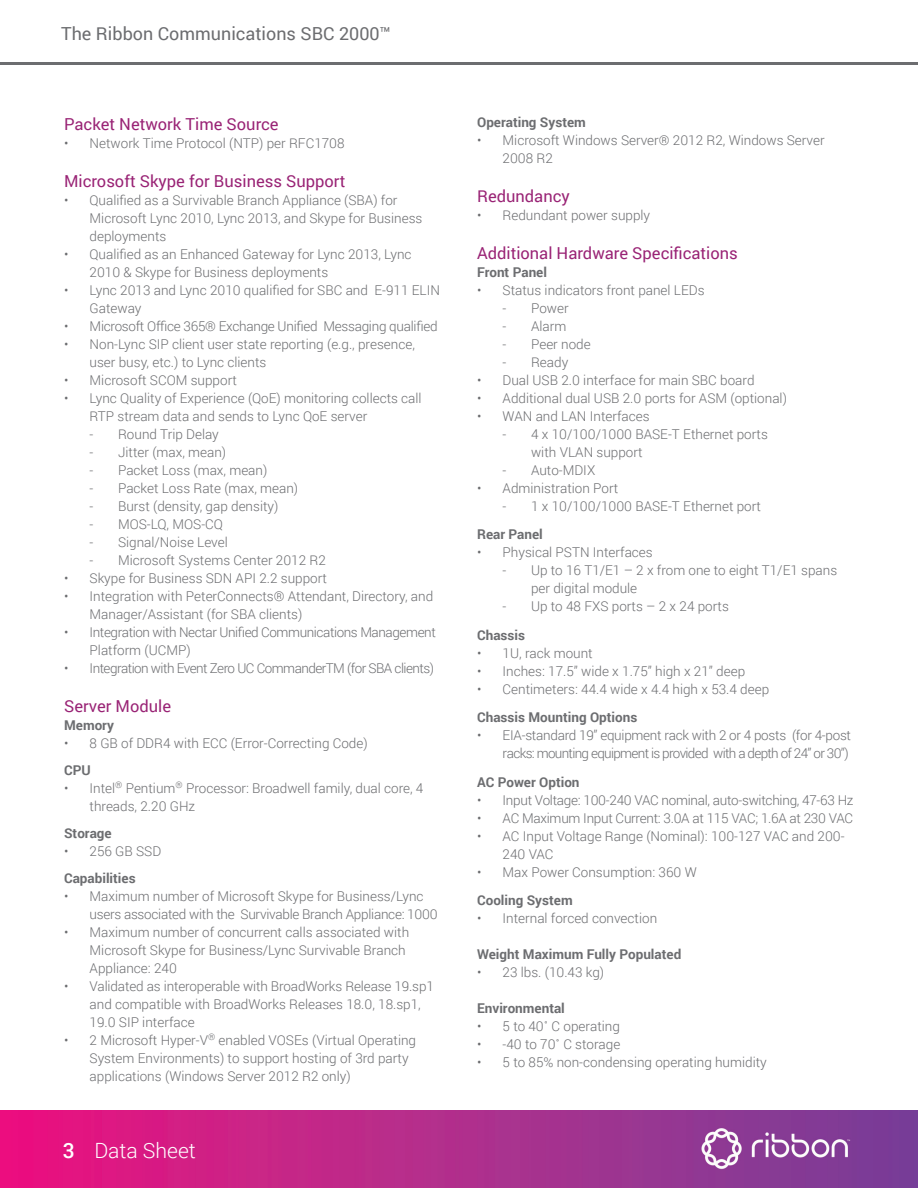
<style>
.page{position:relative;width:918px;height:1188px;background:#fff}
.page>*{position:absolute;margin:0;border:0;box-sizing:border-box;transform-origin:0 0}
.t1{font:300 21px "Roboto";color:#fff}
.t2{font:18px "Roboto";color:#6c6d70}
.t3{font:16.5px "Roboto";color:#992375}
.t4{font:300 13.5px/18px "Roboto";color:#6c6d70}
.t5{font:300 13.5px/18px "Roboto";letter-spacing:-.02em;color:#6c6d70}
.t6{font:700 13.5px "Roboto";color:#6c6d70}
.t7{font:300 13.5px/18px "Roboto";letter-spacing:-.05em;color:#6c6d70;text-align:right}
.t8{font:300 13.5px/18px "Roboto";letter-spacing:-.03em;color:#6c6d70}
.t9{font:300 13.5px "Roboto";letter-spacing:-.04em;color:#6c6d70}
.s1{font-weight:500}
</style>
<div class="page">
<img style="left:0;top:1110px;width:918px;height:78px">
<hr style="left:0;top:63px;width:918px;height:2px;background:#6c6d70">
<h2 class="t2" style="left:61px;top:21px;width:331px">The Ribbon Communications SBC 2000™</h2>
<p class="t3" style="left:64px;top:113px;width:216px">Packet Network Time Source</p>
<p class="t4" style="left:64px;top:134px;width:282px">• Network Time Protocol (NTP) per RFC1708</p>
<p class="t3" style="left:64px;top:170px;width:283px">Microsoft Skype for Business Support</p>
<p class="t4" style="left:90px;top:191px;width:334px;text-indent:-25px">• Qualified as a Survivable Branch Appliance (SBA) for<br>Microsoft Lync 2010, Lync 2013, and Skype for Business deployments</p>
<p class="t4" style="left:90px;top:245px;width:323px;text-indent:-25px">• Qualified as an Enhanced Gateway for Lync 2013, Lync<br>2010 &amp; Skype for Business deployments</p>
<p class="t4" style="left:90px;top:281px;width:352px;text-indent:-25px">• Lync 2013 and Lync 2010 qualified for SBC and E-911 ELIN<br>Gateway</p>
<p class="t5" style="left:64px;top:317px;width:375px">• Microsoft Office 365® Exchange Unified Messaging qualified</p>
<p class="t4" style="left:90px;top:335px;width:327px;text-indent:-25px">• Non-Lync SIP client user state reporting (e.g., presence, user busy, etc.) to Lync clients</p>
<p class="t4" style="left:64px;top:371px;width:174px">• Microsoft SCOM support</p>
<p class="t4" style="left:90px;top:389px;width:334px;text-indent:-25px">• Lync Quality of Experience (QoE) monitoring collects call<br>RTP stream data and sends to Lync QoE server</p>
<p class="t4" style="left:90px;top:425px;width:131px">- Round Trip Delay</p>
<p class="t4" style="left:90px;top:443px;width:138px">- Jitter (max, mean)</p>
<p class="t4" style="left:90px;top:461px;width:179px">- Packet Loss (max, mean)</p>
<p class="t4" style="left:90px;top:479px;width:210px">- Packet Loss Rate (max, mean)</p>
<p class="t4" style="left:90px;top:497px;width:190px">- Burst (density, gap density)</p>
<p class="t4" style="left:90px;top:515px;width:135px">- MOS-LQ, MOS-CQ</p>
<p class="t4" style="left:90px;top:533px;width:140px">- Signal/Noise Level</p>
<p class="t4" style="left:90px;top:551px;width:238px">- Microsoft Systems Center 2012 R2</p>
<p class="t4" style="left:64px;top:569px;width:265px">• Skype for Business SDN API 2.2 support</p>
<p class="t4" style="left:90px;top:587px;width:345px;text-indent:-25px">• Integration with PeterConnects® Attendant, Directory, and<br>Manager/Assistant (for SBA clients)</p>
<p class="t8" style="left:90px;top:623px;width:348px;text-indent:-25px">• Integration with Nectar Unified Communications Management<br>Platform (UCMP)</p>
<p class="t9" style="left:64px;top:659px;width:371px">• Integration with Event Zero UC CommanderTM (for SBA clients)</p>
<p class="t3" style="left:64px;top:695px;width:109px">Server Module</p>
<p class="t6" style="left:64px;top:716px;width:52px">Memory</p>
<p class="t4" style="left:64px;top:734px;width:305px">• 8 GB of DDR4 with ECC (Error-Correcting Code)</p>
<p class="t6" style="left:64px;top:761px;width:28px">CPU</p>
<p class="t4" style="left:90px;top:779px;width:335px;text-indent:-25px">• Intel<sup>®</sup> Pentium<sup>®</sup> Processor: Broadwell family, dual core, 4 threads, 2.20 GHz</p>
<p class="t6" style="left:64px;top:824px;width:49px">Storage</p>
<p class="t4" style="left:64px;top:842px;width:99px">• 256 GB SSD</p>
<p class="t6" style="left:64px;top:869px;width:73px">Capabilities</p>
<p class="t5" style="left:90px;top:887px;width:350px;text-indent:-25px">• Maximum number of Microsoft Skype for Business/Lync users associated with the Survivable Branch Appliance: 1000</p>
<p class="t4" style="left:90px;top:923px;width:321px;text-indent:-25px">• Maximum number of concurrent calls associated with<br>Microsoft Skype for Business/Lync Survivable Branch<br>Appliance: 240</p>
<p class="t4" style="left:90px;top:977px;width:346px;text-indent:-25px">• Validated as interoperable with BroadWorks Release 19.sp1 and compatible with BroadWorks Releases 18.0, 18.sp1,<br>19.0 SIP interface</p>
<p class="t4" style="left:90px;top:1031px;width:328px;text-indent:-25px">• 2 Microsoft Hyper-V<sup>®</sup> enabled VOSEs (Virtual Operating<br>System Environments) to support hosting of 3rd party applications (Windows Server 2012 R2 only)</p>
<h1 class="t1" style="left:63px;top:1136px;width:134px"><span class="s1">3</span> Data Sheet</h1>
<p class="t6" style="left:477px;top:113px;width:110px">Operating System</p>
<p class="t4" style="left:503px;top:131px;width:324px;text-indent:-25px">• Microsoft Windows Server® 2012 R2, Windows Server<br>2008 R2</p>
<p class="t3" style="left:477px;top:185px;width:94px">Redundancy</p>
<p class="t4" style="left:477px;top:206px;width:175px">• Redundant power supply</p>
<p class="t3" style="left:477px;top:242px;width:262px">Additional Hardware Specifications</p>
<p class="t6" style="left:477px;top:263px;width:71px">Front Panel</p>
<p class="t4" style="left:477px;top:281px;width:229px">• Status indicators front panel LEDs</p>
<p class="t4" style="left:503px;top:299px;width:68px">- Power</p>
<p class="t4" style="left:503px;top:317px;width:65px">- Alarm</p>
<p class="t4" style="left:503px;top:335px;width:90px">- Peer node</p>
<p class="t4" style="left:503px;top:353px;width:67px">- Ready</p>
<p class="t4" style="left:477px;top:371px;width:279px">• Dual USB 2.0 interface for main SBC board</p>
<p class="t4" style="left:477px;top:389px;width:311px">• Additional dual USB 2.0 ports for ASM (optional)</p>
<p class="t4" style="left:477px;top:407px;width:174px">• WAN and LAN Interfaces</p>
<p class="t4" style="left:531px;top:425px;width:238px;text-indent:-28px">- 4 x 10/100/1000 BASE-T Ethernet ports with VLAN support</p>
<p class="t4" style="left:503px;top:461px;width:94px">- Auto-MDIX</p>
<p class="t4" style="left:477px;top:479px;width:143px">• Administration Port</p>
<p class="t4" style="left:503px;top:497px;width:260px">- 1 x 10/100/1000 BASE-T Ethernet port</p>
<p class="t6" style="left:477px;top:525px;width:67px">Rear Panel</p>
<p class="t4" style="left:477px;top:543px;width:177px">• Physical PSTN Interfaces</p>
<p class="t4" style="left:531px;top:561px;width:308px;text-indent:-28px">- Up to 16 T1/E1 – 2 x from one to eight T1/E1 spans per digital module</p>
<p class="t4" style="left:503px;top:597px;width:228px">- Up to 48 FXS ports – 2 x 24 ports</p>
<p class="t6" style="left:477px;top:626px;width:49px">Chassis</p>
<p class="t4" style="left:477px;top:644px;width:117px">• 1U, rack mount</p>
<p class="t4" style="left:477px;top:662px;width:270px">• Inches: 17.5” wide x 1.75” high x 21” deep</p>
<p class="t4" style="left:477px;top:680px;width:294px">• Centimeters: 44.4 wide x 4.4 high x 53.4 deep</p>
<p class="t6" style="left:477px;top:708px;width:162px">Chassis Mounting Options</p>
<p class="t7" style="left:477px;top:726px;width:375px">• EIA-standard 19” equipment rack with 2 or 4 posts (for 4-post racks: mounting equipment is provided with a depth of 24” or 30”)</p>
<p class="t6" style="left:477px;top:773px;width:104px">AC Power Option</p>
<p class="t5" style="left:477px;top:791px;width:378px">• Input Voltage: 100-240 VAC nominal, auto-switching, 47-63 Hz</p>
<p class="t5" style="left:477px;top:809px;width:378px">• AC Maximum Input Current: 3.0A at 115 VAC; 1.6A at 230 VAC</p>
<p class="t4" style="left:503px;top:827px;width:344px;text-indent:-25px">• AC Input Voltage Range (Nominal): 100-127 VAC and 200-<br>240 VAC</p>
<p class="t4" style="left:477px;top:863px;width:221px">• Max Power Consumption: 360 W</p>
<p class="t6" style="left:477px;top:891px;width:97px">Cooling System</p>
<p class="t4" style="left:477px;top:909px;width:182px">• Internal forced convection</p>
<p class="t6" style="left:477px;top:945px;width:206px">Weight Maximum Fully Populated</p>
<p class="t4" style="left:477px;top:963px;width:129px">• 23 lbs. (10.43 kg)</p>
<p class="t6" style="left:477px;top:999px;width:89px">Environmental</p>
<p class="t4" style="left:477px;top:1017px;width:144px">• 5 to 40˚ C operating</p>
<p class="t4" style="left:477px;top:1035px;width:145px">• -40 to 70˚ C storage</p>
<p class="t4" style="left:477px;top:1053px;width:291px">• 5 to 85% non-condensing operating humidity</p>
</div>
